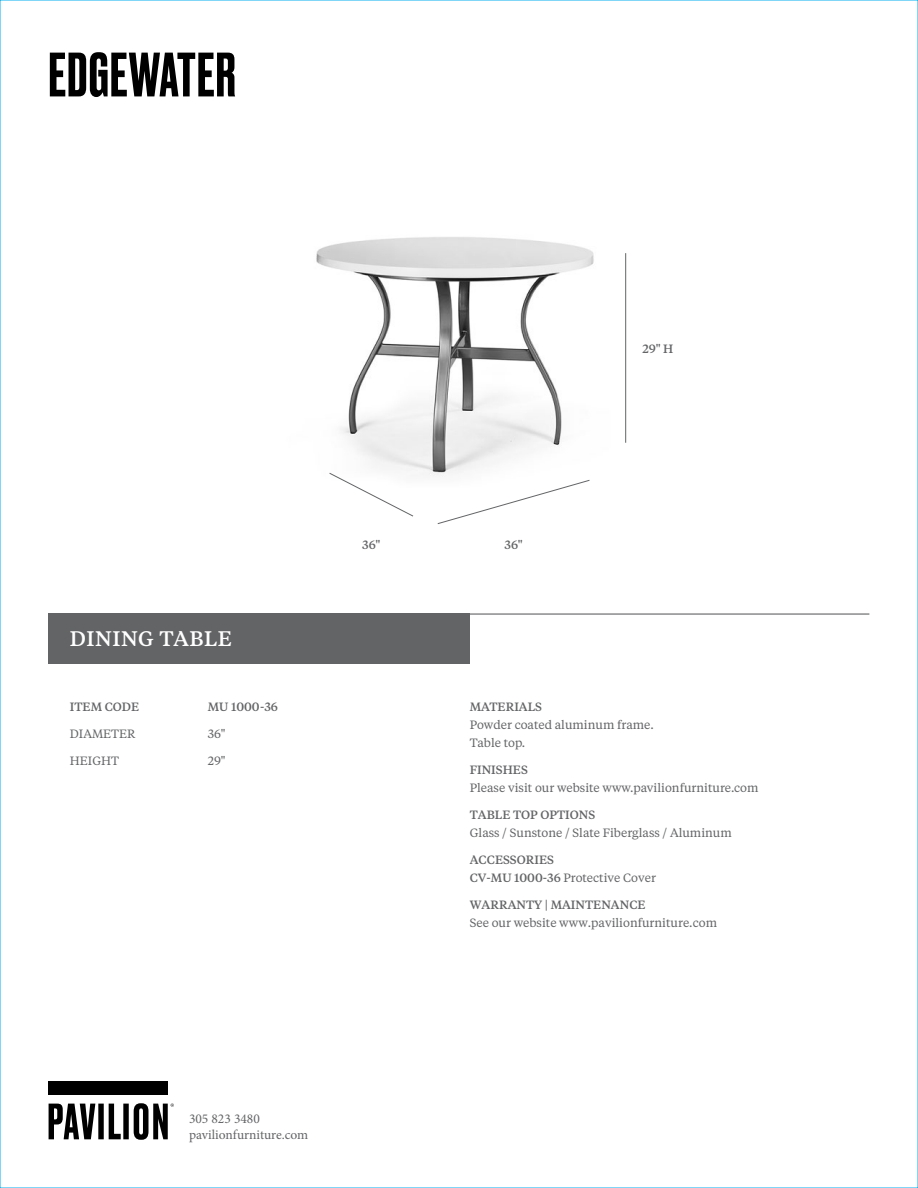
<style>
.page{position:relative;width:918px;height:1188px;background:#fff}
.page>*{position:absolute;margin:0;border:0;box-sizing:border-box;transform-origin:0 0}
.t1{font:500 58.95px "Druk";letter-spacing:.025em;color:#000}
.t2{font:500 21px "Tiempos Text";letter-spacing:.025em;color:#fff}
.t3{font:13.5px/16.2px "Minion Pro";color:#636466}
.t4{font:12px/18px "Tiempos Text";color:#636466}
.t5{font:500 12px/18px "Tiempos Text";color:#636466}
.s1{font-weight:400}
</style>
<div class="page">
<img style="left:316px;top:237px;width:278px;height:240px">
<div style="left:49px;top:1082px;width:119px;height:13px;background:#000"></div>
<svg style="left:49px;top:1103px;width:125px;height:37px"></svg>
<div style="left:49px;top:613px;width:421px;height:51px;background:#636466"></div>
<hr style="left:49px;top:613px;width:820px;height:2px;background:#636466">
<hr style="left:625px;top:253px;width:1px;height:190px;background:#636466">
<svg style="left:437px;top:480px;width:153px;height:44px"></svg>
<svg style="left:329px;top:472px;width:85px;height:45px"></svg>
<h1 class="t1" style="left:49px;top:34px;width:188px">EDGEWATER</h1>
<p class="t5" style="left:642px;top:339px;width:32px">29" H</p>
<h2 class="t2" style="left:70px;top:624px;width:164px">DINING TABLE</h2>
<p class="t5" style="left:70px;top:697px;width:71px">ITEM CODE</p>
<p class="t5" style="left:208px;top:697px;width:72px">MU 1000-36</p>
<p class="t4" style="left:70px;top:724px;width:67px">DIAMETER</p>
<p class="t4" style="left:208px;top:724px;width:19px">36"</p>
<p class="t4" style="left:70px;top:751px;width:51px">HEIGHT</p>
<p class="t4" style="left:208px;top:751px;width:19px">29"</p>
<p class="t5" style="left:362px;top:535px;width:20px">36"</p>
<p class="t5" style="left:504px;top:535px;width:20px">36"</p>
<p class="t5" style="left:470px;top:697px;width:74px">MATERIALS</p>
<p class="t4" style="left:470px;top:715px;width:186px">Powder coated aluminum frame.<br>Table top.</p>
<p class="t5" style="left:470px;top:760px;width:60px">FINISHES</p>
<p class="t4" style="left:470px;top:778px;width:290px">Please visit our website www.pavilionfurniture.com</p>
<p class="t5" style="left:470px;top:805px;width:127px">TABLE TOP OPTIONS</p>
<p class="t4" style="left:470px;top:823px;width:264px">Glass / Sunstone / Slate Fiberglass / Aluminum</p>
<p class="t5" style="left:470px;top:850px;width:188px">ACCESSORIES<br>CV-MU 1000-36 <span class="s1">Protective Cover</span></p>
<p class="t5" style="left:470px;top:895px;width:177px">WARRANTY | MAINTENANCE</p>
<p class="t4" style="left:470px;top:913px;width:249px">See our website www.pavilionfurniture.com</p>
<p class="t3" style="left:189px;top:1111px;width:121px">305 823 3480 pavilionfurniture.com</p>
</div>
